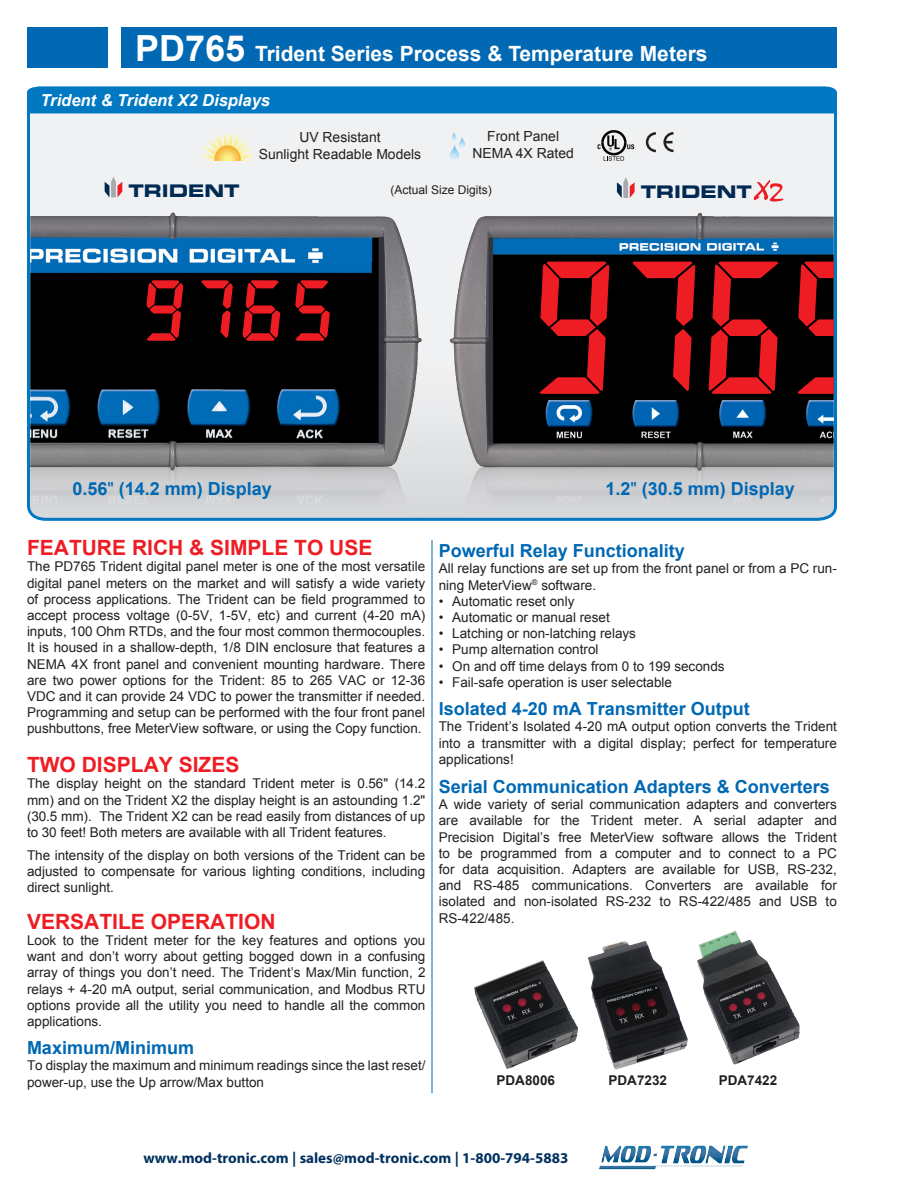
<style>
.page{position:relative;width:918px;height:1188px;background:#fff}
.page>*{position:absolute;margin:0;border:0;box-sizing:border-box;transform-origin:0 0}
.t1{font:700 21px "Arial";color:#ee1d23}
.t2{font:700 21px "Arial";color:#fff}
.t3{font:700 18px "Arial";color:#0168b3}
.t4{font:17.4px "Eurostile LT Std Bold Ex 2";color:#002953}
.t5{font:italic 700 16.5px "Arial";color:#fff}
.t6{font:700 15px "Myriad Pro";color:#00305e}
.t7{font:13.95px/16.6px "Arial";color:#231f20;text-align:center}
.t8{font:13.5px/16.2px "Arial";color:#231f20;text-align:justify}
.t9{font:700 13.5px "Arial";color:#231f20}
.t10{font:12px "Arial";color:#231f20}
.s1{font-size:36px}
.s2{font-weight:400}
</style>
<div class="page">
<svg style="left:27px;top:113px;width:810px;height:408px"></svg>
<div style="left:27px;top:86px;width:810px;height:27px;background:#0079c2"></div>
<img style="left:30px;top:471px;width:379px;height:44px">
<img style="left:463px;top:471px;width:371px;height:44px">
<img style="left:30px;top:213px;width:392px;height:258px">
<img style="left:449px;top:213px;width:385px;height:258px">
<svg style="left:540px;top:262px;width:69px;height:132px;background:#790e11"></svg>
<svg style="left:798px;top:262px;width:36px;height:74px;background:#8c1215"></svg>
<svg style="left:797px;top:377px;width:37px;height:17px"></svg>
<svg style="left:632px;top:262px;width:63px;height:129px;background:#47080a"></svg>
<svg style="left:709px;top:262px;width:69px;height:132px;background:#790e11"></svg>
<svg style="left:146px;top:280px;width:184px;height:61px;background:#4c090b"></svg>
<svg style="left:105px;top:177px;width:17px;height:20px"></svg>
<svg style="left:617px;top:177px;width:18px;height:21px"></svg>
<svg style="left:754px;top:180px;width:30px;height:22px"></svg>
<img style="left:697px;top:930px;width:103px;height:135px">
<img style="left:588px;top:941px;width:100px;height:129px">
<img style="left:474px;top:960px;width:103px;height:108px">
<hr style="left:432px;top:540px;width:1px;height:553px;background:#0168b3">
<img style="left:203px;top:135px;width:49px;height:25px">
<svg style="left:645px;top:131px;width:31px;height:22px"></svg>
<svg style="left:598px;top:130px;width:36px;height:31px"></svg>
<img style="left:450px;top:144px;width:9px;height:15px">
<svg style="left:451px;top:132px;width:15px;height:16px"></svg>
<div style="left:122px;top:27px;width:715px;height:41px;background:#0168b3"></div>
<div style="left:27px;top:27px;width:81px;height:41px;background:#0168b3"></div>
<img style="left:599px;top:1145px;width:149px;height:25px">
<h1 class="t2" style="left:135px;top:39px;width:574px"><span class="s1">PD765</span> Trident Series Process &amp; Temperature Meters</h1>
<p class="t5" style="left:41px;top:89px;width:231px">Trident &amp; Trident X2 Displays</p>
<p class="t7" style="left:259px;top:129px;width:164px">UV Resistant<br>Sunlight Readable Models</p>
<p class="t7" style="left:472px;top:128px;width:103px">Front Panel<br>NEMA 4X Rated</p>
<p class="t4" style="left:129px;top:179px;width:113px">TRIDENT</p>
<p class="t10" style="left:391px;top:182px;width:103px">(Actual Size Digits)</p>
<p class="t4" style="left:641px;top:179px;width:113px">TRIDENT</p>
<h2 class="t3" style="left:72px;top:477px;width:201px">0.56<span class="s2">"</span> (14.2 mm) Display</h2>
<h2 class="t3" style="left:605px;top:477px;width:191px">1.2<span class="s2">"</span> (30.5 mm) Display</h2>
<h1 class="t1" style="left:27px;top:534px;width:347px">FEATURE RICH &amp; SIMPLE TO USE</h1>
<p class="t8" style="left:27px;top:559px;width:400px">The PD765 Trident digital panel meter is one of the most versatile digital panel meters on the market and will satisfy a wide variety of process applications. The Trident can be field programmed to accept process voltage (0-5V, 1-5V, etc) and current (4-20 mA) inputs, 100 Ohm RTDs, and the four most common thermocouples.<br>It is housed in a shallow-depth, 1/8 DIN enclosure that features a NEMA 4X front panel and convenient mounting hardware. There are two power options for the Trident: 85 to 265 VAC or 12-36<br>VDC and it can provide 24 VDC to power the transmitter if needed.<br>Programming and setup can be performed with the four front panel pushbuttons, free MeterView software, or using the Copy function.</p>
<h1 class="t1" style="left:27px;top:751px;width:214px">TWO DISPLAY SIZES</h1>
<p class="t8" style="left:27px;top:776px;width:400px">The display height on the standard Trident meter is 0.56" (14.2 mm) and on the Trident X2 the display height is an astounding 1.2" (30.5 mm). The Trident X2 can be read easily from distances of up to 30 feet! Both meters are available with all Trident features.</p>
<p class="t8" style="left:27px;top:847px;width:400px">The intensity of the display on both versions of the Trident can be adjusted to compensate for various lighting conditions, including direct sunlight.</p>
<h1 class="t1" style="left:27px;top:907px;width:250px">VERSATILE OPERATION</h1>
<p class="t8" style="left:27px;top:932px;width:400px">Look to the Trident meter for the key features and options you want and don’t worry about getting bogged down in a confusing array of things you don’t need. The Trident’s Max/Min function, 2 relays + 4-20 mA output, serial communication, and Modbus RTU options provide all the utility you need to handle all the common applications.</p>
<h2 class="t3" style="left:27px;top:1036px;width:169px">Maximum/Minimum</h2>
<p class="t8" style="left:27px;top:1058px;width:400px">To display the maximum and minimum readings since the last reset/ power-up, use the Up arrow/Max button</p>
<h2 class="t3" style="left:439px;top:539px;width:248px">Powerful Relay Functionality</h2>
<p class="t8" style="left:439px;top:561px;width:400px">All relay functions are set up from the front panel or from a PC run&shy;ning MeterView<sup>®</sup> software.</p>
<p class="t8" style="left:439px;top:593px;width:137px">• Automatic reset only</p>
<p class="t8" style="left:439px;top:609px;width:173px">• Automatic or manual reset</p>
<p class="t8" style="left:439px;top:626px;width:199px">• Latching or non-latching relays</p>
<p class="t8" style="left:439px;top:642px;width:161px">• Pump alternation control</p>
<p class="t8" style="left:439px;top:658px;width:287px">• On and off time delays from 0 to 199 seconds</p>
<p class="t8" style="left:439px;top:674px;width:235px">• Fail-safe operation is user selectable</p>
<h2 class="t3" style="left:439px;top:697px;width:313px">Isolated 4-20 mA Transmitter Output</h2>
<p class="t8" style="left:439px;top:719px;width:400px">The Trident’s Isolated 4-20 mA output option converts the Trident into a transmitter with a digital display; perfect for temperature applications!</p>
<h2 class="t3" style="left:439px;top:775px;width:393px">Serial Communication Adapters &amp; Converters</h2>
<p class="t8" style="left:439px;top:797px;width:400px">A wide variety of serial communication adapters and converters are available for the Trident meter. A serial adapter and Precision Digital’s free MeterView software allows the Trident to be programmed from a computer and to connect to a PC for data acquisition. Adapters are available for USB, RS-232, and RS-485 communications. Converters are available for isolated and non-isolated RS-232 to RS-422/485 and USB to RS-422/485.</p>
<p class="t9" style="left:497px;top:1072px;width:60px">PDA8006</p>
<p class="t9" style="left:609px;top:1072px;width:60px">PDA7232</p>
<p class="t9" style="left:719px;top:1072px;width:60px">PDA7422</p>
<p class="t6" style="left:144px;top:1148px;width:426px">www.mod-tronic.com | sales@mod-tronic.com | 1-800-794-5883</p>
</div>
